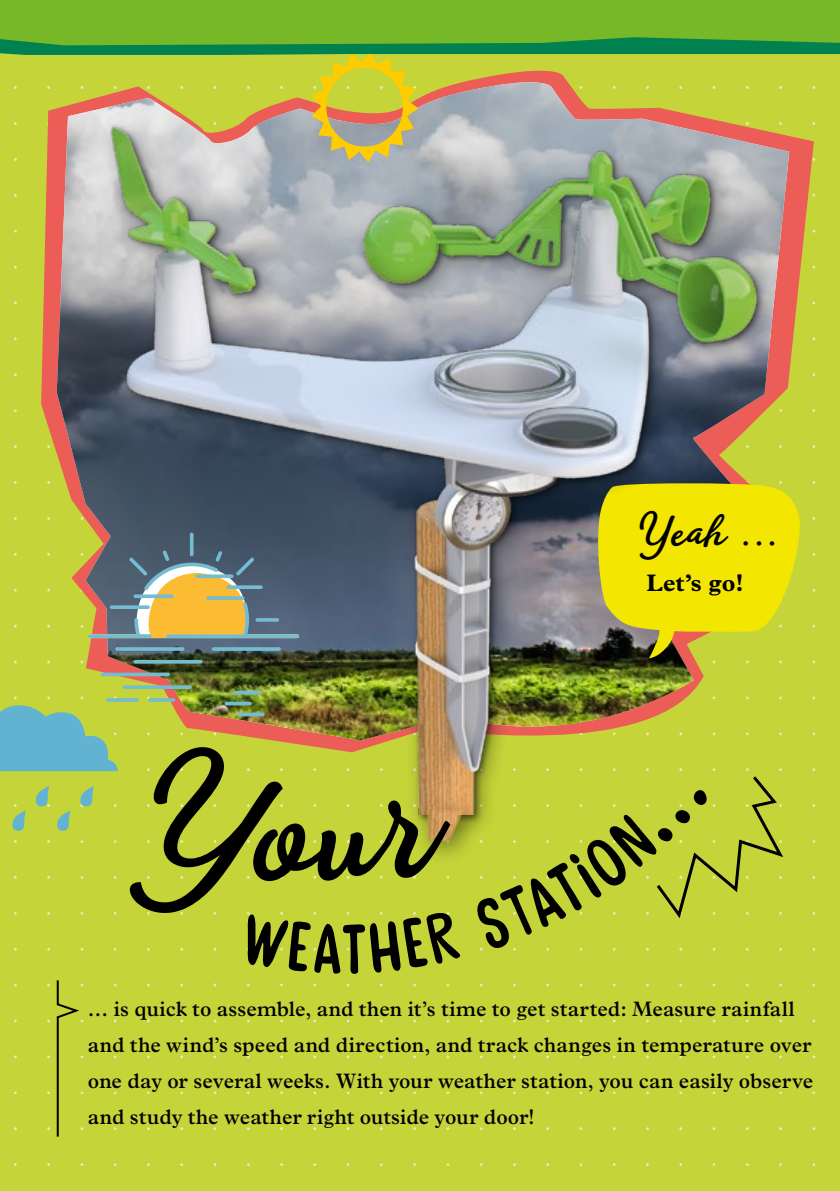
<style>
.page{position:relative;width:840px;height:1191px;background:#fff}
.page>*{position:absolute;margin:0;border:0;box-sizing:border-box;transform-origin:0 0}
.t1{font:700 48px "Amberly";color:#000}
.t2{font:700 24px "Plantin MT Pro";color:#000}
.t3{font:600 21px/36px "Plantin MT Pro";letter-spacing:.01em;color:#000}
.s1{font-size:37.8px}
</style>
<div class="page">
<div style="left:1px;top:814px;width:838px;height:377px;background:#c5d439"></div>
<img style="left:0;top:162px;width:839px;height:652px">
<div style="left:413px;top:795px;width:74px;height:70px;background:#000;opacity:.4"></div>
<img style="left:461px;top:809px;width:4px;height:32px">
<svg style="left:0;top:0;width:839px;height:162px;background:#a0b759"></svg>
<svg style="left:0;top:696px;width:461px;height:442px;background:#c2cc3a"></svg>
<div style="left:473px;top:773px;width:312px;height:178px;background:#c5d439"></div>
<h1 class="t1" style="left:637px;top:501px;width:144px">Yeah <span class="s1">...</span></h1>
<p class="t2" style="left:646px;top:568px;width:99px">Let’s go!</p>
<p class="t3" style="left:88px;top:991px;width:726px">… is quick to assemble, and then it’s time to get started: Measure rainfall and the wind’s speed and direction, and track changes in temperature over one day or several weeks. With your weather station, you can easily observe and study the weather right outside your door!</p>
</div>
